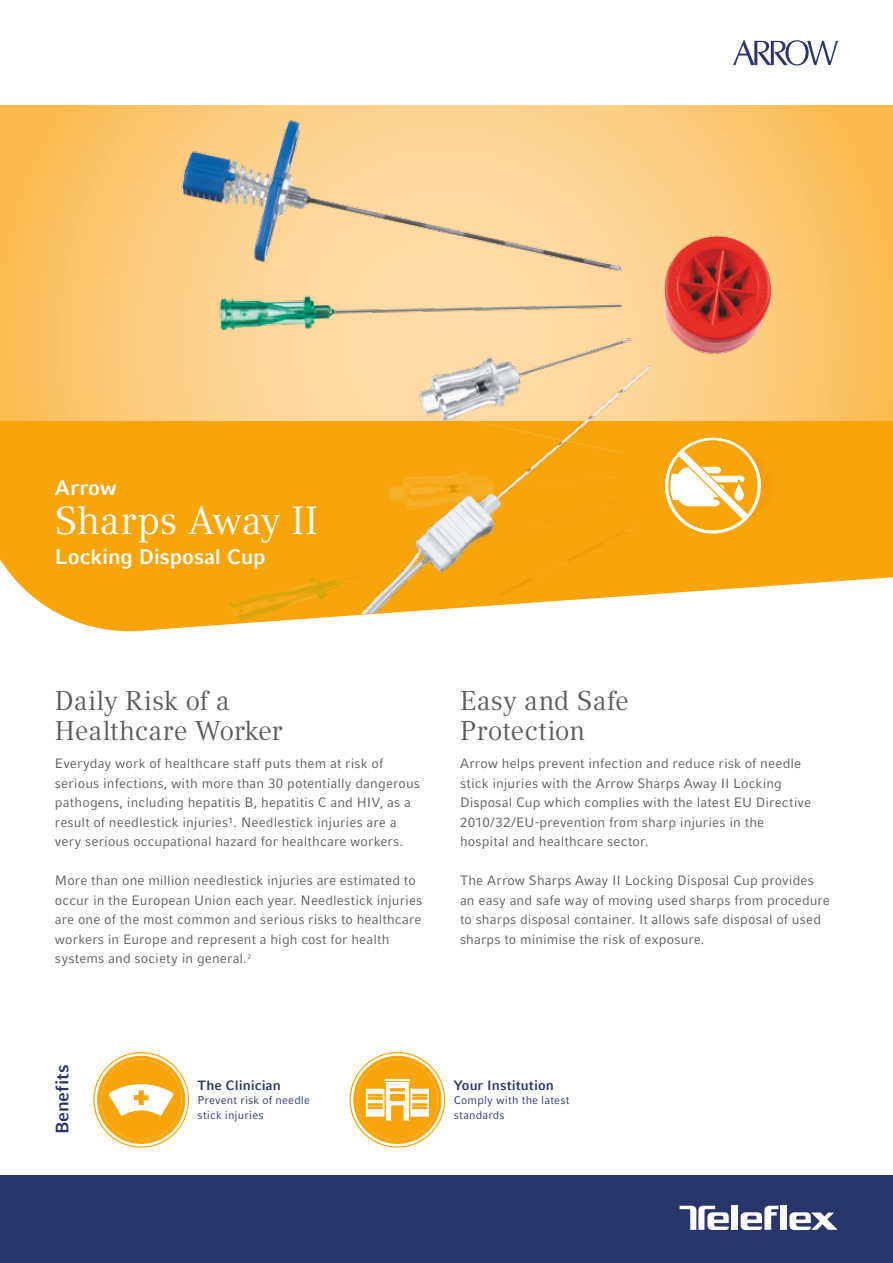
<style>
.page{position:relative;width:893px;height:1263px;background:#fff}
.page>*{position:absolute;margin:0;border:0;box-sizing:border-box;transform-origin:0 0}
.t1{font:39px "Compatil Text LT Pro";letter-spacing:-.005em;color:#fff}
.t2{font:27px/30px "Compatil Text LT Pro";color:#5c5c5b}
.t3{font:700 21px "Compatil Fact LT Pro";letter-spacing:-.005em;color:#fff}
.t4{font:700 18px "Compatil Fact LT Pro";color:#28366c}
.t5{font:13.5px/19.5px "Compatil Fact LT Pro";letter-spacing:.01em;color:#5c5c5b}
.t6{font:700 13.5px "Compatil Fact LT Pro";letter-spacing:.005em;color:#28366c}
.t7{font:11.25px/14.2px "Compatil Fact LT Pro";letter-spacing:.015em;color:#28366c}
</style>
<div class="page">
<svg style="left:0;top:105px;width:893px;height:316px;background:#fbc162"></svg>
<svg style="left:0;top:452px;width:893px;height:180px"></svg>
<div style="left:355px;top:1058px;width:85px;height:84px;background:#f7a50b;border-radius:50%"></div>
<div style="left:350px;top:1052px;width:95px;height:96px;border:8px solid #fff;border-radius:50%"></div>
<div style="left:353px;top:1056px;width:88px;height:88px;border:4px solid #f7a50b;border-radius:50%"></div>
<svg style="left:366px;top:1079px;width:63px;height:42px"></svg>
<div style="left:99px;top:1058px;width:84px;height:84px;background:#f7a50b;border-radius:50%"></div>
<div style="left:93px;top:1052px;width:96px;height:96px;border:8px solid #fff;border-radius:50%"></div>
<div style="left:97px;top:1056px;width:88px;height:88px;border:4px solid #f7a50b;border-radius:50%"></div>
<svg style="left:109px;top:1084px;width:65px;height:31px"></svg>
<img style="left:160px;top:105px;width:636px;height:316px">
<img style="left:40px;top:421px;width:834px;height:204px">
<div style="left:0;top:1175px;width:893px;height:88px;background:#28366c"></div>
<svg style="left:664px;top:436px;width:98px;height:99px"></svg>
<div style="left:780px;top:1206px;width:7px;height:24px;background:#fff"></div>
<svg style="left:741px;top:1206px;width:37px;height:24px"></svg>
<div style="left:731px;top:1206px;width:7px;height:24px;background:#fff"></div>
<svg style="left:789px;top:1212px;width:49px;height:18px"></svg>
<svg style="left:680px;top:1206px;width:49px;height:24px"></svg>
<svg style="left:733px;top:39px;width:105px;height:27px"></svg>
<h3 class="t3" style="left:55px;top:476px;width:64px">Arrow</h3>
<h1 class="t1" style="left:55px;top:498px;width:264px">Sharps Away II</h1>
<h3 class="t3" style="left:55px;top:544px;width:212px">Locking Disposal Cup</h3>
<h2 class="t2" style="left:55px;top:686px;width:229px">Daily Risk of a<br>Healthcare Worker</h2>
<p class="t5" style="left:55px;top:754px;width:367px">Everyday work of healthcare staff puts them at risk of serious infections, with more than 30 potentially dangerous pathogens, including hepatitis B, hepatitis C and HIV, as a result of needlestick injuries¹. Needlestick injuries are a very serious occupational hazard for healthcare workers.</p>
<p class="t5" style="left:55px;top:871px;width:369px">More than one million needlestick injuries are estimated to occur in the European Union each year. Needlestick injuries are one of the most common and serious risks to healthcare workers in Europe and represent a high cost for health systems and society in general.<sup>2</sup></p>
<h2 class="t2" style="left:460px;top:686px;width:171px">Easy and Safe<br>Protection</h2>
<p class="t5" style="left:460px;top:754px;width:353px">Arrow helps prevent infection and reduce risk of needle stick injuries with the Arrow Sharps Away II Locking Disposal Cup which complies with the latest EU Directive 2010/32/EU-prevention from sharp injuries in the hospital and healthcare sector.</p>
<p class="t5" style="left:460px;top:871px;width:371px">The Arrow Sharps Away II Locking Disposal Cup provides an easy and safe way of moving used sharps from procedure to sharps disposal container. It allows safe disposal of used sharps to minimise the risk of exposure.</p>
<h3 class="t4" style="left:51px;top:1134px;width:71px;rotate:-90deg">Benefits</h3>
<p class="t6" style="left:198px;top:1077px;width:85px">The Clinician</p>
<p class="t7" style="left:198px;top:1093px;width:114px">Prevent risk of needle stick injuries</p>
<p class="t6" style="left:454px;top:1077px;width:102px">Your Institution</p>
<p class="t7" style="left:454px;top:1093px;width:117px">Comply with the latest standards</p>
</div>
